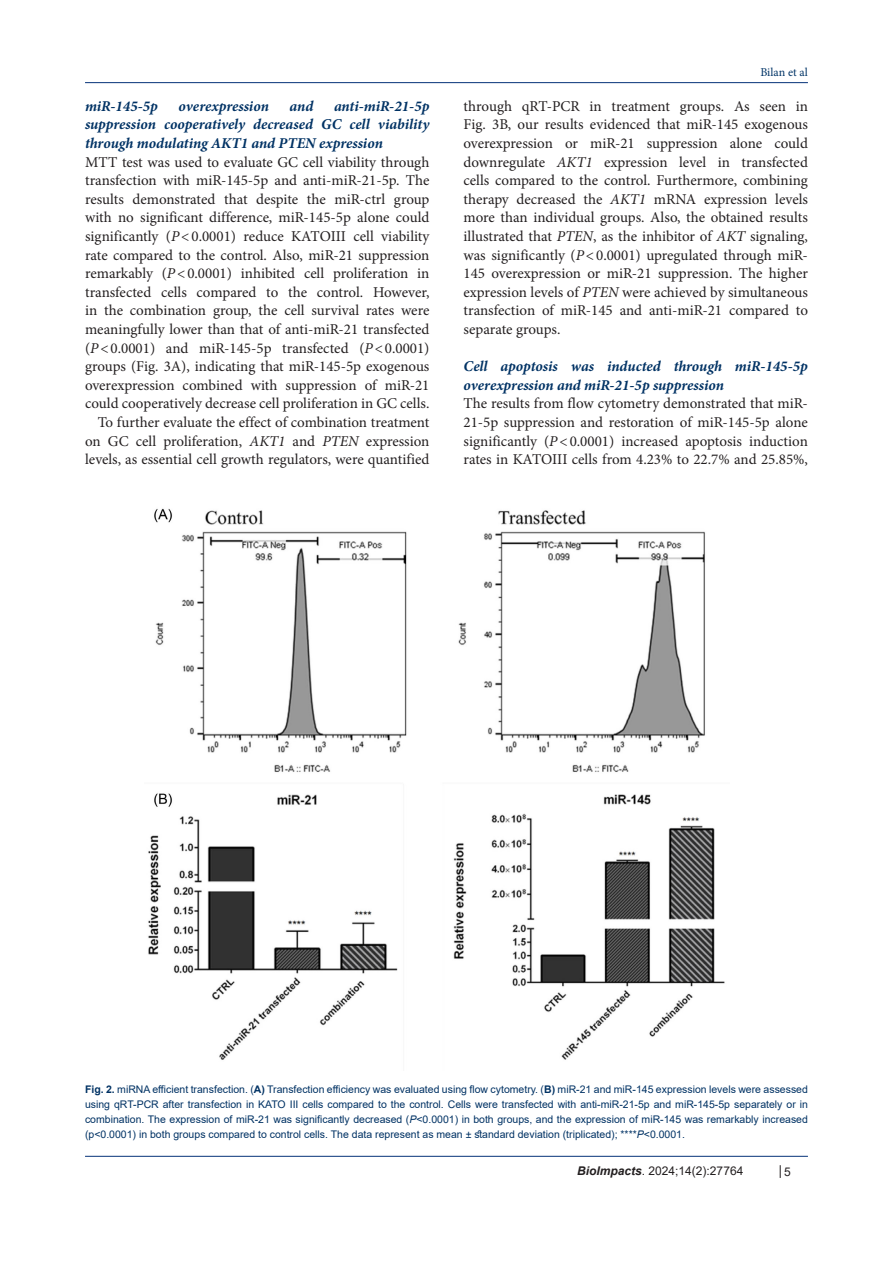
<style>
.page{position:relative;width:893px;height:1263px;background:#fff}
.page>*{position:absolute;margin:0;border:0;box-sizing:border-box;transform-origin:0 0}
.t1{font:15px/18.6px "Minion Pro";color:#231f20;text-align:justify}
.t2{font:italic 700 15px/18.6px "Minion Pro";letter-spacing:-.005em;color:#003264;text-align:justify}
.t3{font:12px "Arial";color:#231f20}
.t4{font:12px "Minion Pro";color:#003466}
.t5{font:10.5px/15px "Arial";color:#003264;text-align:justify}
.s1{font-style:italic}
.s2{font-weight:700}
.s3{font-weight:700;font-style:italic}
</style>
<div class="page">
<hr style="left:85px;top:82px;width:723px;height:1px;background:#053278">
<hr style="left:85px;top:1156px;width:723px;height:1px;background:#053278">
<svg style="left:780px;top:1165px;width:1px;height:13px"></svg>
<img style="left:148px;top:508px;width:577px;height:552px">
<p class="t2" style="left:85px;top:96px;width:74px">miR-145-5p</p>
<p class="t2" style="left:179px;top:96px;width:92px">overexpression</p>
<p class="t2" style="left:290px;top:96px;width:25px">and</p>
<p class="t2" style="left:85px;top:96px;width:346px;text-indent:249px">anti-miR-21-5p suppression cooperatively decreased GC cell viability through modulating AKT1 and PTEN expression</p>
<p class="t1" style="left:85px;top:153px;width:346px">MTT test was used to evaluate GC cell viability through transfection with miR-145-5p and anti-miR-21-5p. The results demonstrated that despite the miR-ctrl group with no significant difference, miR-145-5p alone could significantly (<span class="s1">P</span>&lt;0.0001) reduce KATOIII cell viability rate compared to the control. Also, miR-21 suppression remarkably (<span class="s1">P</span>&lt;0.0001) inhibited cell proliferation in transfected cells compared to the control. However, in the combination group, the cell survival rates were meaningfully lower than that of anti-miR-21 transfected (<span class="s1">P</span>&lt;0.0001) and miR-145-5p transfected (<span class="s1">P</span>&lt;0.0001) groups (Fig. 3A), indicating that miR-145-5p exogenous overexpression combined with suppression of miR-21 could cooperatively decrease cell proliferation in GC cells.</p>
<p class="t1" style="left:85px;top:413px;width:346px;text-indent:13px">To further evaluate the effect of combination treatment on GC cell proliferation, <span class="s1">AKT1</span> and <span class="s1">PTEN</span> expression levels, as essential cell growth regulators, were quantified</p>
<p class="t4" style="left:760px;top:64px;width:49px">Bilan et al</p>
<p class="t1" style="left:463px;top:97px;width:346px">through qRT-PCR in treatment groups. As seen in Fig. 3B, our results evidenced that miR-145 exogenous overexpression or miR-21 suppression alone could downregulate <span class="s1">AKT1</span> expression level in transfected cells compared to the control. Furthermore, combining therapy decreased the <span class="s1">AKT1</span> mRNA expression levels more than individual groups. Also, the obtained results illustrated that <span class="s1">PTEN</span>, as the inhibitor of <span class="s1">AKT</span> signaling, was significantly (<span class="s1">P</span>&lt;0.0001) upregulated through miR-145 overexpression or miR-21 suppression. The higher expression levels of <span class="s1">PTEN</span> were achieved by simultaneous transfection of miR-145 and anti-miR-21 compared to separate groups.</p>
<p class="t2" style="left:463px;top:357px;width:346px">Cell apoptosis was inducted through miR-145-5p overexpression and miR-21-5p suppression</p>
<p class="t1" style="left:463px;top:394px;width:346px">The results from flow cytometry demonstrated that miR-21-5p suppression and restoration of miR-145-5p alone significantly (<span class="s1">P</span>&lt;0.0001) increased apoptosis induction rates in KATOIII cells from 4.23% to 22.7% and 25.85%,</p>
<p class="t5" style="left:85px;top:1081px;width:724px"><span class="s2">Fig. 2.</span> miRNA efficient transfection. (<span class="s2">A)</span> Transfection efficiency was evaluated using flow cytometry. (<span class="s2">B)</span> miR-21 and miR-145 expression levels were assessed using qRT-PCR after transfection in KATO III cells compared to the control. Cells were transfected with anti-miR-21-5p and miR-145-5p separately or in combination. The expression of miR-21 was significantly decreased (<span class="s1">P</span>&lt;0.0001) in both groups, and the expression of miR-145 was remarkably increased (p&lt;0.0001) in both groups compared to control cells. The data represent as mean ± standard deviation (triplicated); ****<span class="s1">P</span>&lt;0.0001.</p>
<p class="t3" style="left:577px;top:1163px;width:168px"><span class="s3">BioImpacts</span>. 2024;14(2):27764</p>
<p class="t3" style="left:784px;top:1164px;width:8px">5</p>
</div>
